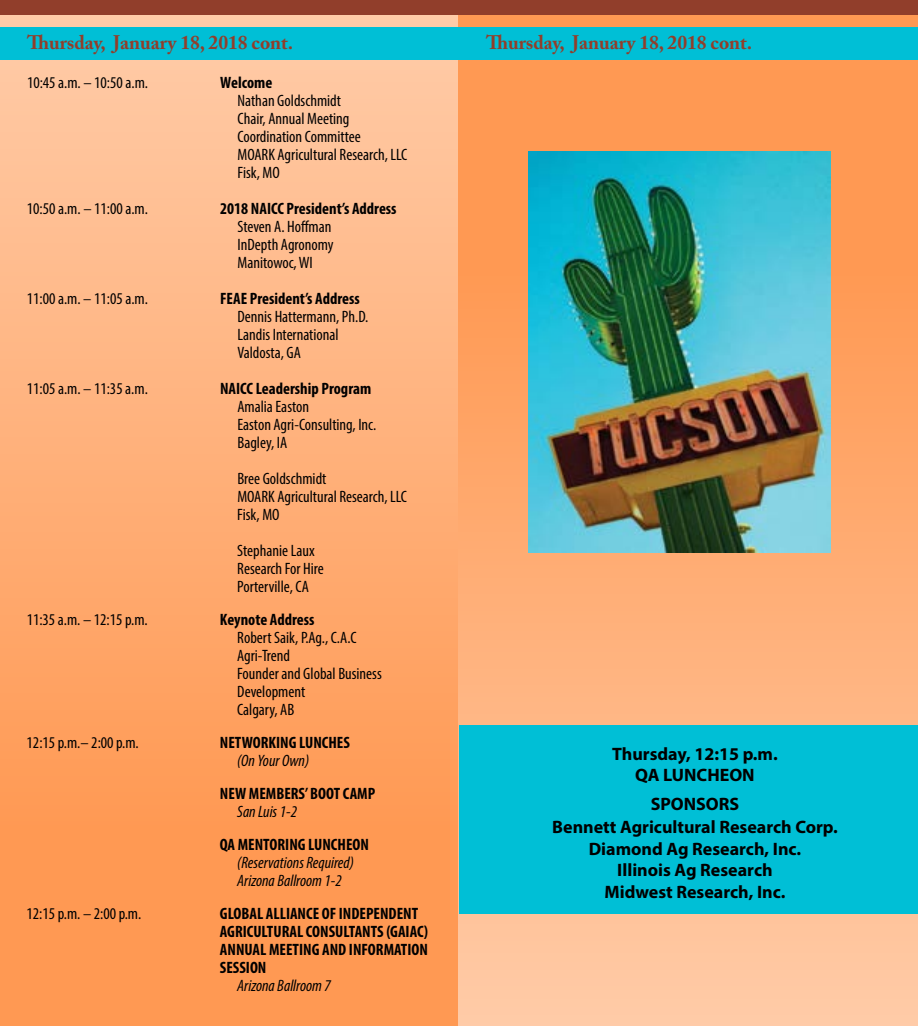
<style>
.page{position:relative;width:918px;height:1026px;background:#fff}
.page>*{position:absolute;margin:0;border:0;box-sizing:border-box;transform-origin:0 0}
.t1{font:700 19.5px "Adobe Caslon Pro";color:#913e2b}
.t2{font:700 18px/21.9px "Myriad Pro";color:#000;text-align:center}
.t3{font:condensed 16.5px/18px "Myriad Pro";color:#000}
.t4{font:700 condensed 16.5px/18px "Myriad Pro";color:#000}
.t5{font:italic condensed 16.5px/18px "Myriad Pro";color:#000}
</style>
<div class="page">
<div style="left:0;top:0;width:459px;height:1026px;background:linear-gradient(to bottom,#fec9a5,#ff9246)"></div>
<svg style="left:458px;top:14px;width:460px;height:1012px;background:#feac74"></svg>
<div style="left:0;top:27px;width:476px;height:32px;background:#00bfd6"></div>
<div style="left:0;top:0;width:472px;height:14px;background:#913e2b"></div>
<div style="left:446px;top:0;width:472px;height:14px;background:#913e2b"></div>
<div style="left:446px;top:27px;width:472px;height:32px;background:#00bfd6"></div>
<img style="left:528px;top:151px;width:303px;height:402px">
<div style="left:459px;top:725px;width:459px;height:189px;background:#00bfd6"></div>
<p class="t1" style="left:27px;top:31px;width:268px">Thursday, January 18, 2018 cont.</p>
<p class="t3" style="left:27px;top:73px;width:123px">10:45 a.m. – 10:50 a.m.</p>
<p class="t4" style="left:220px;top:73px;width:54px">Welcome</p>
<p class="t3" style="left:238px;top:91px;width:171px">Nathan Goldschmidt<br>Chair, Annual Meeting<br>Coordination Committee<br>MOARK Agricultural Research, LLC<br>Fisk, MO</p>
<p class="t3" style="left:27px;top:199px;width:123px">10:50 a.m. – 11:00 a.m.</p>
<p class="t4" style="left:220px;top:199px;width:178px">2018 NAICC President’s Address</p>
<p class="t3" style="left:237px;top:217px;width:98px">Steven A. Hoffman<br>InDepth Agronomy<br>Manitowoc, WI</p>
<p class="t3" style="left:27px;top:289px;width:123px">11:00 a.m. – 11:05 a.m.</p>
<p class="t4" style="left:220px;top:289px;width:141px">FEAE President’s Address</p>
<p class="t3" style="left:237px;top:307px;width:132px">Dennis Hattermann, Ph.D.<br>Landis International<br>Valdosta, GA</p>
<p class="t3" style="left:27px;top:379px;width:123px">11:05 a.m. – 11:35 a.m.</p>
<p class="t4" style="left:220px;top:379px;width:153px">NAICC Leadership Program</p>
<p class="t3" style="left:237px;top:397px;width:140px">Amalia Easton<br>Easton Agri-Consulting, Inc.<br>Bagley, IA</p>
<p class="t3" style="left:237px;top:469px;width:171px">Bree Goldschmidt<br>MOARK Agricultural Research, LLC<br>Fisk, MO</p>
<p class="t3" style="left:237px;top:541px;width:88px">Stephanie Laux<br>Research For Hire<br>Porterville, CA</p>
<p class="t3" style="left:27px;top:610px;width:123px">11:35 a.m. – 12:15 p.m.</p>
<p class="t4" style="left:220px;top:610px;width:96px">Keynote Address</p>
<p class="t3" style="left:237px;top:628px;width:146px">Robert Saik, P.Ag., C.A.C<br>Agri-Trend<br>Founder and Global Business<br>Development<br>Calgary, AB</p>
<p class="t3" style="left:27px;top:733px;width:114px">12:15 p.m.– 2:00 p.m.</p>
<p class="t4" style="left:220px;top:733px;width:132px">NETWORKING LUNCHES</p>
<p class="t5" style="left:237px;top:751px;width:74px">(On Your Own)</p>
<p class="t4" style="left:220px;top:784px;width:157px">NEW MEMBERS’ BOOT CAMP</p>
<p class="t5" style="left:237px;top:802px;width:61px">San Luis 1-2</p>
<p class="t4" style="left:220px;top:835px;width:151px">QA MENTORING LUNCHEON</p>
<p class="t5" style="left:237px;top:853px;width:118px">(Reservations Required)<br>Arizona Ballroom 1-2</p>
<p class="t3" style="left:27px;top:904px;width:116px">12:15 p.m. – 2:00 p.m.</p>
<p class="t4" style="left:220px;top:904px;width:210px">GLOBAL ALLIANCE OF INDEPENDENT<br>AGRICULTURAL CONSULTANTS (GAIAC)<br>ANNUAL MEETING AND INFORMATION<br>SESSION</p>
<p class="t5" style="left:237px;top:976px;width:95px">Arizona Ballroom 7</p>
<p class="t1" style="left:486px;top:31px;width:268px">Thursday, January 18, 2018 cont.</p>
<p class="t2" style="left:612px;top:742px;width:167px">Thursday, 12:15 p.m.<br>QA LUNCHEON</p>
<p class="t2" style="left:552px;top:792px;width:287px">SPONSORS<br>Bennett Agricultural Research Corp.<br>Diamond Ag Research, Inc.<br>Illinois Ag Research<br>Midwest Research, Inc.</p>
</div>
